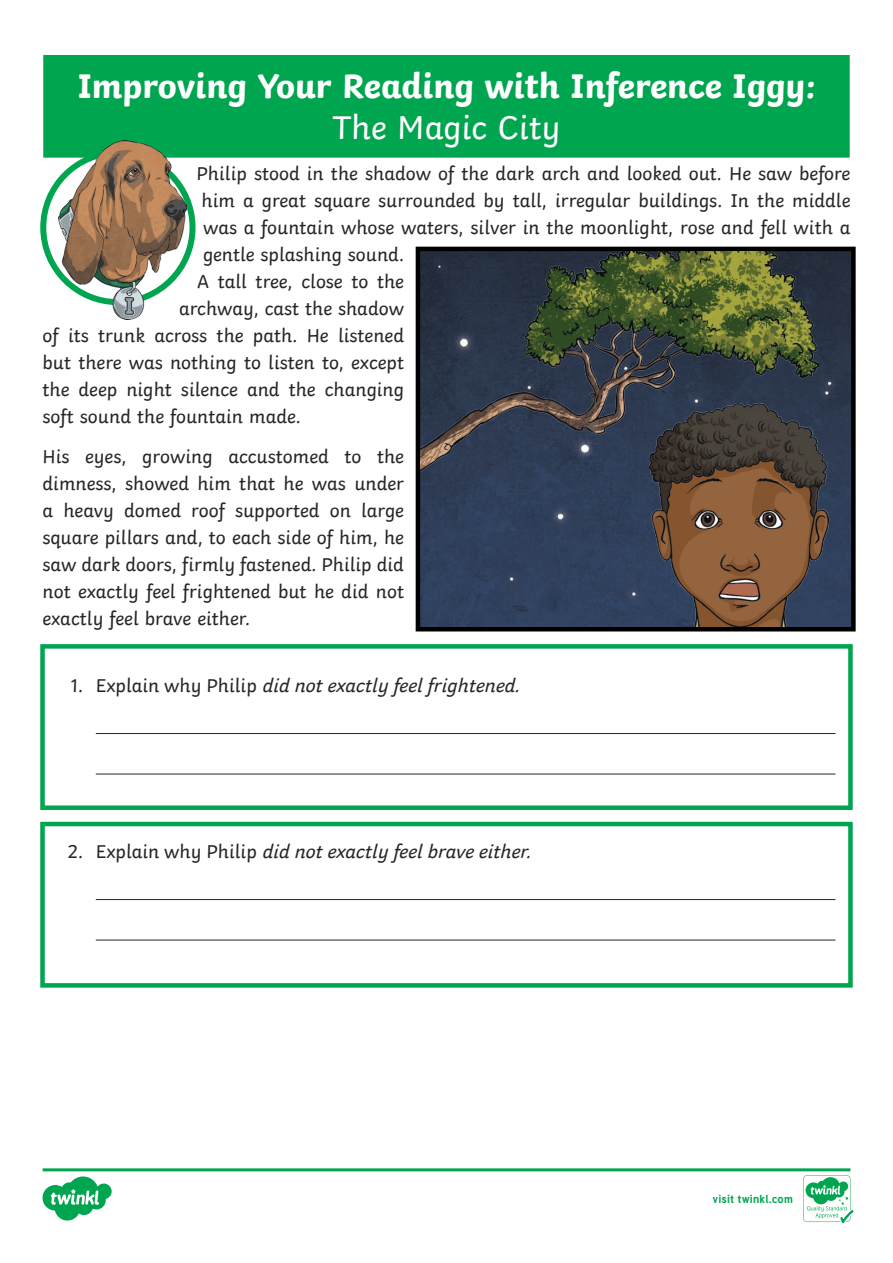
<style>
.page{position:relative;width:893px;height:1263px;background:#fff}
.page>*{position:absolute;margin:0;border:0;box-sizing:border-box;transform-origin:0 0}
.Heading_2{font:700 36px "Twinkl";color:#fff}
.Heading_2-2{font:34.5px "Twinkl";color:#fff}
.KS2_Body_Copy{font:19.5px/27px "Twinkl";color:#282526;text-align:justify}
.Numbered_Bullets{font:italic 19.5px "Twinkl";color:#282526}
.t1{font:700 11.4px "Tuffy";letter-spacing:.015em;color:#00a54f}
.s1{font-style:normal}
</style>
<div class="page">
<svg style="left:43px;top:1168px;width:810px;height:55px"></svg>
<div style="left:43px;top:54px;width:807px;height:104px;background:#00a54f"></div>
<div style="left:42px;top:53px;width:809px;height:106px;border:2px solid #fff"></div>
<hr style="left:96px;top:733px;width:739px;height:1px;background:#282526">
<hr style="left:96px;top:773px;width:739px;height:1px;background:#282526">
<div style="left:40px;top:644px;width:813px;height:166px;border:4px solid #00a54f"></div>
<hr style="left:96px;top:899px;width:739px;height:1px;background:#282526">
<hr style="left:96px;top:939px;width:739px;height:1px;background:#282526">
<div style="left:40px;top:822px;width:813px;height:166px;border:4px solid #00a54f"></div>
<img style="left:421px;top:252px;width:430px;height:374px">
<div style="left:416px;top:247px;width:440px;height:384px;border:4px solid #000"></div>
<div style="left:40px;top:150px;width:156px;height:155px;border:6px solid #00a54f;border-radius:50%"></div>
<img style="left:59px;top:140px;width:127px;height:179px">
<img style="left:421px;top:252px;width:397px;height:362px">
<img style="left:650px;top:403px;width:185px;height:223px">
<p class="Heading_2" style="left:77px;top:56px;width:740px">Improving Your Reading with Inference Iggy:</p>
<p class="Heading_2-2" style="left:332px;top:101px;width:230px">The Magic City</p>
<p class="KS2_Body_Copy" style="left:197px;top:158px;width:655px">Philip stood in the shadow of the dark arch and looked out. He saw before</p>
<p class="KS2_Body_Copy" style="left:202px;top:185px;width:650px">him a great square surrounded by tall, irregular buildings. In the middle</p>
<p class="KS2_Body_Copy" style="left:203px;top:212px;width:649px">was a fountain whose waters, silver in the moonlight, rose and fell with a</p>
<p class="KS2_Body_Copy" style="left:203px;top:239px;width:203px">gentle splashing sound.</p>
<p class="KS2_Body_Copy" style="left:197px;top:266px;width:209px">A tall tree, close to the</p>
<p class="KS2_Body_Copy" style="left:179px;top:293px;width:227px">archway, cast the shadow</p>
<p class="KS2_Body_Copy" style="left:43px;top:320px;width:363px">of its trunk across the path. He listened</p>
<p class="KS2_Body_Copy" style="left:43px;top:347px;width:363px">but there was nothing to listen to, except</p>
<p class="KS2_Body_Copy" style="left:43px;top:374px;width:363px">the deep night silence and the changing</p>
<p class="KS2_Body_Copy" style="left:43px;top:401px;width:260px">soft sound the fountain made.</p>
<p class="KS2_Body_Copy" style="left:43px;top:441px;width:363px">His eyes, growing accustomed to the dimness, showed him that he was under a heavy domed roof supported on large square pillars and, to each side of him, he saw dark doors, firmly fastened. Philip did not exactly feel frightened but he did not exactly feel brave either.</p>
<p class="Numbered_Bullets" style="left:71px;top:670px;width:456px"><span class="s1">1 . E x p l a i n w h y P h i l i p</span> did notexactly feelfrightened.</p>
<p class="Numbered_Bullets" style="left:68px;top:836px;width:470px"><span class="s1">2 . E x p l a i n w h y P h i l i p</span> did notexactly feelbraveeither.</p>
<p class="t1" style="left:712px;top:1190px;width:82px">visit twinkl.com</p>
</div>
